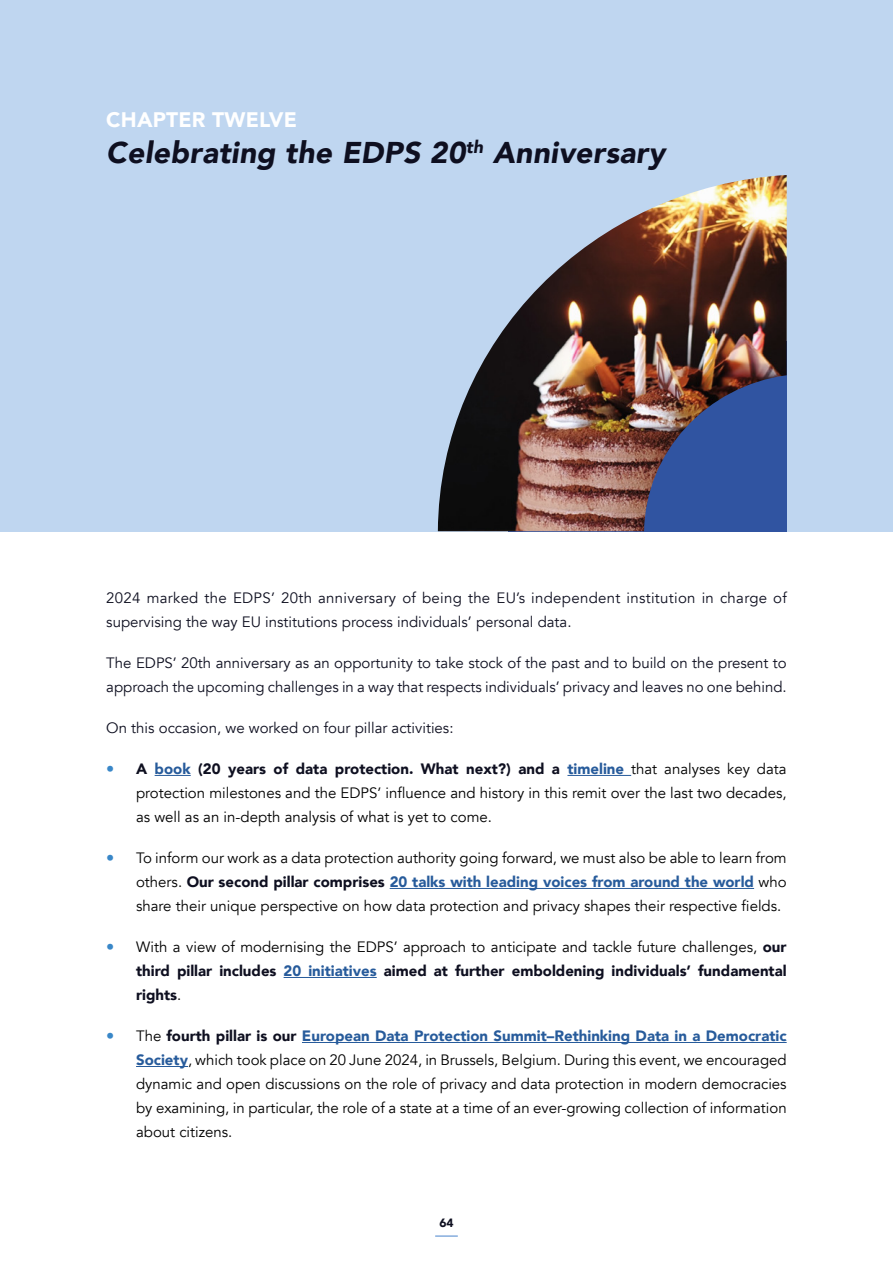
<style>
.page{position:relative;width:893px;height:1263px;background:#fff}
.page>*{position:absolute;margin:0;border:0;box-sizing:border-box;transform-origin:0 0}
.Chapter_Title_Black{font:italic 900 30px "Avenir";letter-spacing:.01em;color:#0e0f20}
.Chapter_number{font:900 21px "Avenir";letter-spacing:.01em;color:#fff}
.t1{font:15px/24px "Avenir";color:#000;text-align:justify}
.Body_Text{font:15px/24px "Avenir";color:#0e0f20}
.Body_Text-2{font:15px/24px "Avenir";letter-spacing:.02em;color:#0e0f20}
.t2{font:900 12px "Avenir";color:#0e0f20}
.s1{font-family:"Calibri";font-weight:700;font-size:16.5px;color:#3987c8}
.s2{font-weight:900;color:#0e0f20}
.s3{font-weight:900;color:#275b9b}
</style>
<div class="page">
<hr style="left:435px;top:1235px;width:23px;height:2px;background:#85addd">
<div style="left:0;top:0;width:893px;height:531px;background:#bfd6f0"></div>
<img style="left:438px;top:175px;width:349px;height:356px">
<hr style="left:155px;top:775px;width:36px;height:1px;background:#275b9b">
<hr style="left:567px;top:775px;width:64px;height:1px;background:#275b9b">
<hr style="left:390px;top:888px;width:364px;height:1px;background:#275b9b">
<hr style="left:284px;top:977px;width:93px;height:1px;background:#275b9b">
<hr style="left:302px;top:1042px;width:485px;height:1px;background:#275b9b">
<hr style="left:136px;top:1066px;width:52px;height:1px;background:#275b9b">
<p class="Chapter_number" style="left:106px;top:102px;width:192px">CHAPTER TWELVE</p>
<h1 class="Chapter_Title_Black" style="left:106px;top:128px;width:560px">Celebrating the EDPS 20<sup>th</sup> Anniversary</h1>
<p class="Body_Text-2" style="left:106px;top:586px;width:682px">2024 marked the EDPS’ 20th anniversary of being the EU’s independent institution in charge of supervising the way EU institutions process individuals’ personal data.</p>
<p class="Body_Text" style="left:106px;top:651px;width:682px">The EDPS’ 20th anniversary as an opportunity to take stock of the past and to build on the present to approach the upcoming challenges in a way that respects individuals’ privacy and leaves no one behind.</p>
<p class="Body_Text" style="left:106px;top:716px;width:349px">On this occasion, we worked on four pillar activities:</p>
<p class="t1" style="left:136px;top:757px;width:652px;text-indent:-30px"><span class="s1">•</span> <span class="s2">A</span> <span class="s3">book</span> <span class="s2">(20 years of data protection. What next?) and a</span> <span class="s3">timeline</span> that analyses key data protection milestones and the EDPS’ influence and history in this remit over the last two decades, as well as an in-depth analysis of what is yet to come.</p>
<p class="t1" style="left:136px;top:846px;width:652px;text-indent:-30px"><span class="s1">•</span> To inform our work as a data protection authority going forward, we must also be able to learn from others. <span class="s2">Our second pillar comprises</span> <span class="s3">20 talks with leading voices from around the world</span> who share their unique perspective on how data protection and privacy shapes their respective fields.</p>
<p class="t1" style="left:136px;top:935px;width:652px;text-indent:-30px"><span class="s1">•</span> With a view of modernising the EDPS’ approach to anticipate and tackle future challenges, <span class="s2">our third pillar includes</span> <span class="s3">20 initiatives</span> <span class="s2">aimed at further emboldening individuals’ fundamental rights</span>.</p>
<p class="t1" style="left:136px;top:1024px;width:652px;text-indent:-30px"><span class="s1">•</span> The <span class="s2">fourth pillar is our</span> <span class="s3">European Data Protection Summit–Rethinking Data in a Democratic Society</span>, which took place on 20 June 2024, in Brussels, Belgium. During this event, we encouraged dynamic and open discussions on the role of privacy and data protection in modern democracies by examining, in particular, the role of a state at a time of an ever-growing collection of information about citizens.</p>
<p class="t2" style="left:439px;top:1213px;width:16px">64</p>
</div>
